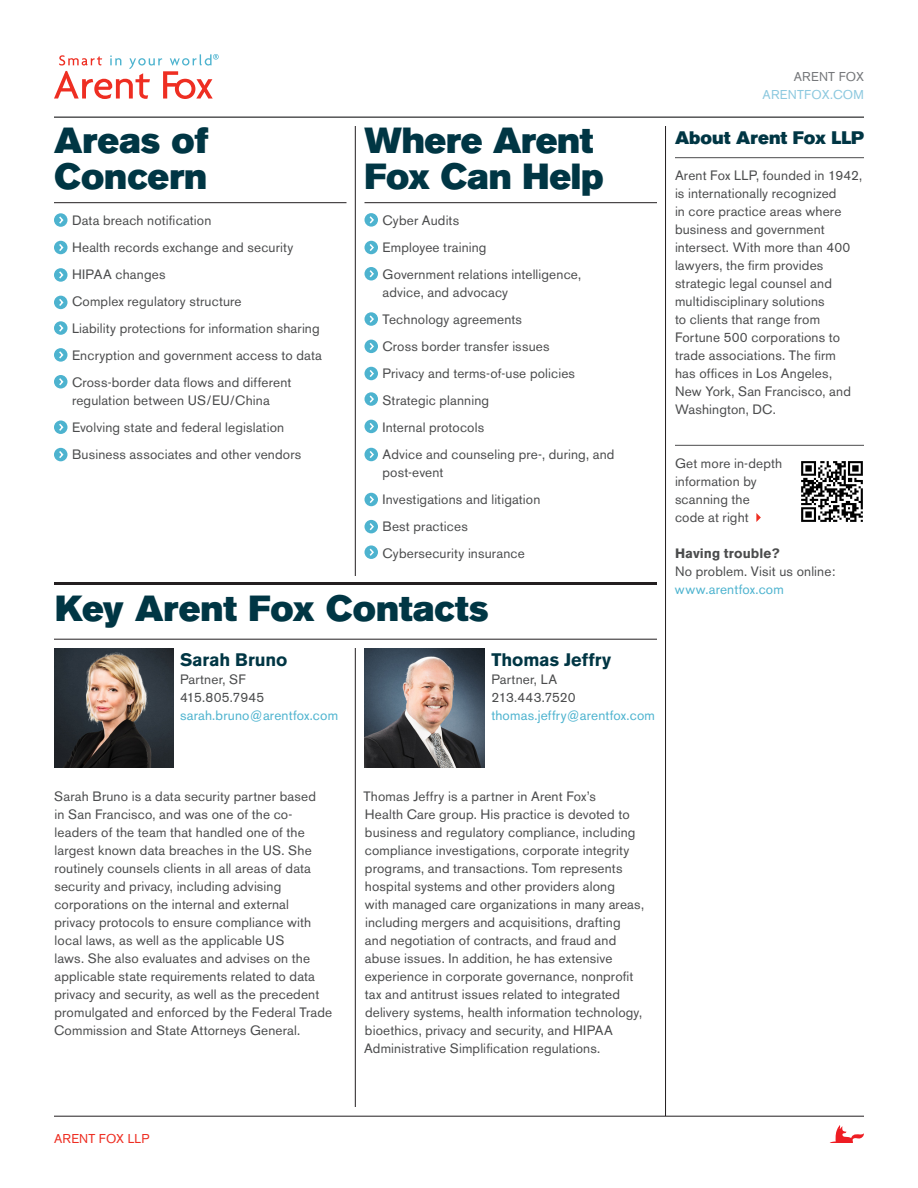
<style>
.page{position:relative;width:918px;height:1188px;background:#fff}
.page>*{position:absolute;margin:0;border:0;box-sizing:border-box;transform-origin:0 0}
.t1{font:36px/36px "Akzidenz Grotesk BE Super";letter-spacing:-.005em;color:#003644}
.t2{font:700 18px "Akzidenz Grotesk BE";letter-spacing:-.005em;color:#003644}
.t3{font:18px "Akzidenz Grotesk BE Super";color:#003644}
.t4{font:13.5px/18px "Akzidenz Grotesk BE";letter-spacing:.01em;color:#4b4c4d}
.t5{font:13.5px "Akzidenz Grotesk BE";letter-spacing:.015em;color:#4db3cf}
.t6{font:700 13.5px "Akzidenz Grotesk BE";letter-spacing:.01em;color:#4b4c4d}
.t7{font:13.5px "Akzidenz Grotesk BE";letter-spacing:-.015em;color:#4b4c4d}
.t8{font:12.75px "Akzidenz Grotesk BE";letter-spacing:.02em;color:#8dc9df}
.t9{font:12.75px "Akzidenz Grotesk BE";letter-spacing:.02em;color:#ee2e22}
.t10{font:12.75px "Akzidenz Grotesk BE";letter-spacing:.02em;color:#76787b}
</style>
<div class="page">
<svg style="left:54px;top:54px;width:165px;height:45px"></svg>
<svg style="left:830px;top:1125px;width:34px;height:18px"></svg>
<hr style="left:54px;top:1116px;width:810px;height:1px;background:#231f20">
<hr style="left:54px;top:202px;width:292px;height:1px;background:#231f20">
<hr style="left:364px;top:202px;width:293px;height:1px;background:#231f20">
<hr style="left:54px;top:117px;width:810px;height:1px;background:#4b4c4d">
<hr style="left:665px;top:126px;width:1px;height:990px;background:#231f20">
<hr style="left:355px;top:126px;width:1px;height:450px;background:#231f20">
<img style="left:54px;top:648px;width:120px;height:120px">
<img style="left:365px;top:648px;width:120px;height:120px">
<hr style="left:54px;top:582px;width:603px;height:3px;background:#231f20">
<hr style="left:54px;top:639px;width:603px;height:1px;background:#231f20">
<svg style="left:54px;top:213px;width:14px;height:14px"></svg>
<svg style="left:58px;top:215px;width:7px;height:10px"></svg>
<div style="left:54px;top:241px;width:14px;height:13px;background:#4db3cf;border-radius:50%"></div>
<svg style="left:59px;top:244px;width:5px;height:7px"></svg>
<svg style="left:54px;top:268px;width:14px;height:14px"></svg>
<svg style="left:58px;top:270px;width:7px;height:10px"></svg>
<div style="left:54px;top:296px;width:14px;height:13px;background:#4db3cf;border-radius:50%"></div>
<svg style="left:59px;top:299px;width:6px;height:9px"></svg>
<svg style="left:54px;top:321px;width:14px;height:14px"></svg>
<svg style="left:58px;top:323px;width:7px;height:10px"></svg>
<svg style="left:54px;top:348px;width:14px;height:14px"></svg>
<svg style="left:58px;top:350px;width:7px;height:10px"></svg>
<div style="left:54px;top:375px;width:14px;height:13px;background:#4db3cf;border-radius:50%"></div>
<svg style="left:59px;top:378px;width:5px;height:8px"></svg>
<svg style="left:54px;top:420px;width:14px;height:14px"></svg>
<svg style="left:58px;top:422px;width:7px;height:10px"></svg>
<div style="left:54px;top:448px;width:14px;height:13px;background:#4db3cf;border-radius:50%"></div>
<svg style="left:59px;top:449px;width:6px;height:9px"></svg>
<hr style="left:355px;top:648px;width:1px;height:459px;background:#231f20">
<svg style="left:364px;top:213px;width:14px;height:14px"></svg>
<svg style="left:368px;top:215px;width:7px;height:10px"></svg>
<div style="left:364px;top:241px;width:14px;height:13px;background:#4db3cf;border-radius:50%"></div>
<svg style="left:369px;top:244px;width:5px;height:7px"></svg>
<div style="left:364px;top:267px;width:14px;height:13px;background:#4db3cf;border-radius:50%"></div>
<svg style="left:369px;top:270px;width:5px;height:8px"></svg>
<svg style="left:364px;top:312px;width:14px;height:14px"></svg>
<svg style="left:368px;top:314px;width:7px;height:10px"></svg>
<svg style="left:364px;top:340px;width:14px;height:13px"></svg>
<svg style="left:368px;top:341px;width:7px;height:11px"></svg>
<div style="left:364px;top:493px;width:14px;height:13px;background:#4db3cf;border-radius:50%"></div>
<svg style="left:369px;top:496px;width:5px;height:7px"></svg>
<div style="left:364px;top:367px;width:14px;height:13px;background:#4db3cf;border-radius:50%"></div>
<svg style="left:369px;top:370px;width:5px;height:7px"></svg>
<svg style="left:364px;top:520px;width:14px;height:13px"></svg>
<svg style="left:368px;top:521px;width:7px;height:11px"></svg>
<svg style="left:364px;top:392px;width:14px;height:14px"></svg>
<svg style="left:368px;top:394px;width:7px;height:10px"></svg>
<svg style="left:364px;top:545px;width:14px;height:14px"></svg>
<svg style="left:368px;top:547px;width:7px;height:10px"></svg>
<svg style="left:364px;top:420px;width:14px;height:13px"></svg>
<svg style="left:368px;top:421px;width:7px;height:11px"></svg>
<div style="left:364px;top:448px;width:14px;height:13px;background:#4db3cf;border-radius:50%"></div>
<svg style="left:369px;top:451px;width:5px;height:7px"></svg>
<hr style="left:675px;top:157px;width:189px;height:1px;background:#4b4c4d">
<hr style="left:675px;top:445px;width:189px;height:1px;background:#4b4c4d">
<img style="left:801px;top:461px;width:62px;height:61px">
<svg style="left:756px;top:513px;width:5px;height:9px"></svg>
<p class="t1" style="left:54px;top:123px;width:156px">Areas of<br>Concern</p>
<p class="t4" style="left:72px;top:211px;width:141px">Data breach notification</p>
<p class="t4" style="left:72px;top:238px;width:223px">Health records exchange and security</p>
<p class="t4" style="left:72px;top:265px;width:95px">HIPAA changes</p>
<p class="t4" style="left:72px;top:292px;width:171px">Complex regulatory structure</p>
<p class="t4" style="left:72px;top:319px;width:249px">Liability protections for information sharing</p>
<p class="t4" style="left:72px;top:346px;width:251px">Encryption and government access to data</p>
<p class="t4" style="left:72px;top:373px;width:221px">Cross-border data flows and different regulation between US/EU/China</p>
<p class="t4" style="left:72px;top:418px;width:214px">Evolving state and federal legislation</p>
<p class="t4" style="left:72px;top:445px;width:231px">Business associates and other vendors</p>
<p class="t1" style="left:364px;top:123px;width:241px">Where Arent<br>Fox Can Help</p>
<p class="t4" style="left:382px;top:211px;width:78px">Cyber Audits</p>
<p class="t4" style="left:382px;top:238px;width:106px">Employee training</p>
<p class="t4" style="left:382px;top:265px;width:200px">Government relations intelligence, advice, and advocacy</p>
<p class="t4" style="left:382px;top:310px;width:141px">Technology agreements</p>
<p class="t4" style="left:382px;top:337px;width:169px">Cross border transfer issues</p>
<p class="t4" style="left:382px;top:364px;width:194px">Privacy and terms-of-use policies</p>
<p class="t4" style="left:382px;top:391px;width:108px">Strategic planning</p>
<p class="t4" style="left:382px;top:418px;width:103px">Internal protocols</p>
<p class="t4" style="left:382px;top:445px;width:234px">Advice and counseling pre-, during, and post-event</p>
<p class="t4" style="left:382px;top:490px;width:159px">Investigations and litigation</p>
<p class="t4" style="left:382px;top:517px;width:87px">Best practices</p>
<p class="t4" style="left:382px;top:544px;width:144px">Cybersecurity insurance</p>
<p class="t1" style="left:55px;top:591px;width:435px">Key Arent Fox Contacts</p>
<p class="t2" style="left:180px;top:649px;width:109px">Sarah Bruno</p>
<p class="t4" style="left:180px;top:670px;width:67px">Partner, SF</p>
<p class="t4" style="left:180px;top:688px;width:86px">415.805.7945</p>
<p class="t5" style="left:180px;top:707px;width:160px">sarah.bruno@arentfox.com</p>
<p class="t2" style="left:491px;top:649px;width:121px">Thomas Jeffry</p>
<p class="t4" style="left:491px;top:670px;width:67px">Partner, LA</p>
<p class="t7" style="left:491px;top:689px;width:86px">213.443.7520</p>
<p class="t5" style="left:491px;top:707px;width:165px">thomas.jeffry@arentfox.com</p>
<p class="t10" style="left:794px;top:69px;width:72px">ARENT FOX</p>
<p class="t8" style="left:763px;top:87px;width:103px">ARENTFOX.COM</p>
<p class="t3" style="left:675px;top:127px;width:190px">About Arent Fox LLP</p>
<p class="t4" style="left:675px;top:166px;width:189px">Arent Fox LLP, founded in 1942, is internationally recognized<br>in core practice areas where business and government intersect. With more than 400 lawyers, the firm provides strategic legal counsel and multidisciplinary solutions<br>to clients that range from<br>Fortune 500 corporations to trade associations. The firm<br>has offices in Los Angeles,<br>New York, San Francisco, and<br>Washington, DC.</p>
<p class="t4" style="left:675px;top:454px;width:109px">Get more in-depth</p>
<p class="t4" style="left:675px;top:472px;width:83px">information by scanning the code at right</p>
<p class="t6" style="left:675px;top:545px;width:106px">Having trouble?</p>
<p class="t4" style="left:675px;top:562px;width:162px">No problem. Visit us online:</p>
<p class="t5" style="left:675px;top:581px;width:110px">www.arentfox.com</p>
<p class="t4" style="left:54px;top:787px;width:280px">Sarah Bruno is a data security partner based<br>in San Francisco, and was one of the co&shy;leaders of the team that handled one of the largest known data breaches in the US. She routinely counsels clients in all areas of data security and privacy, including advising corporations on the internal and external privacy protocols to ensure compliance with local laws, as well as the applicable US<br>laws. She also evaluates and advises on the applicable state requirements related to data privacy and security, as well as the precedent promulgated and enforced by the Federal Trade Commission and State Attorneys General.</p>
<p class="t4" style="left:363px;top:787px;width:282px">Thomas Jeffry is a partner in Arent Fox’s<br>Health Care group. His practice is devoted to business and regulatory compliance, including compliance investigations, corporate integrity programs, and transactions. Tom represents hospital systems and other providers along<br>with managed care organizations in many areas, including mergers and acquisitions, drafting<br>and negotiation of contracts, and fraud and abuse issues. In addition, he has extensive experience in corporate governance, nonprofit tax and antitrust issues related to integrated delivery systems, health information technology, bioethics, privacy and security, and HIPAA Administrative Simplification regulations.</p>
<p class="t9" style="left:54px;top:1131px;width:97px">ARENT FOX LLP</p>
</div>
